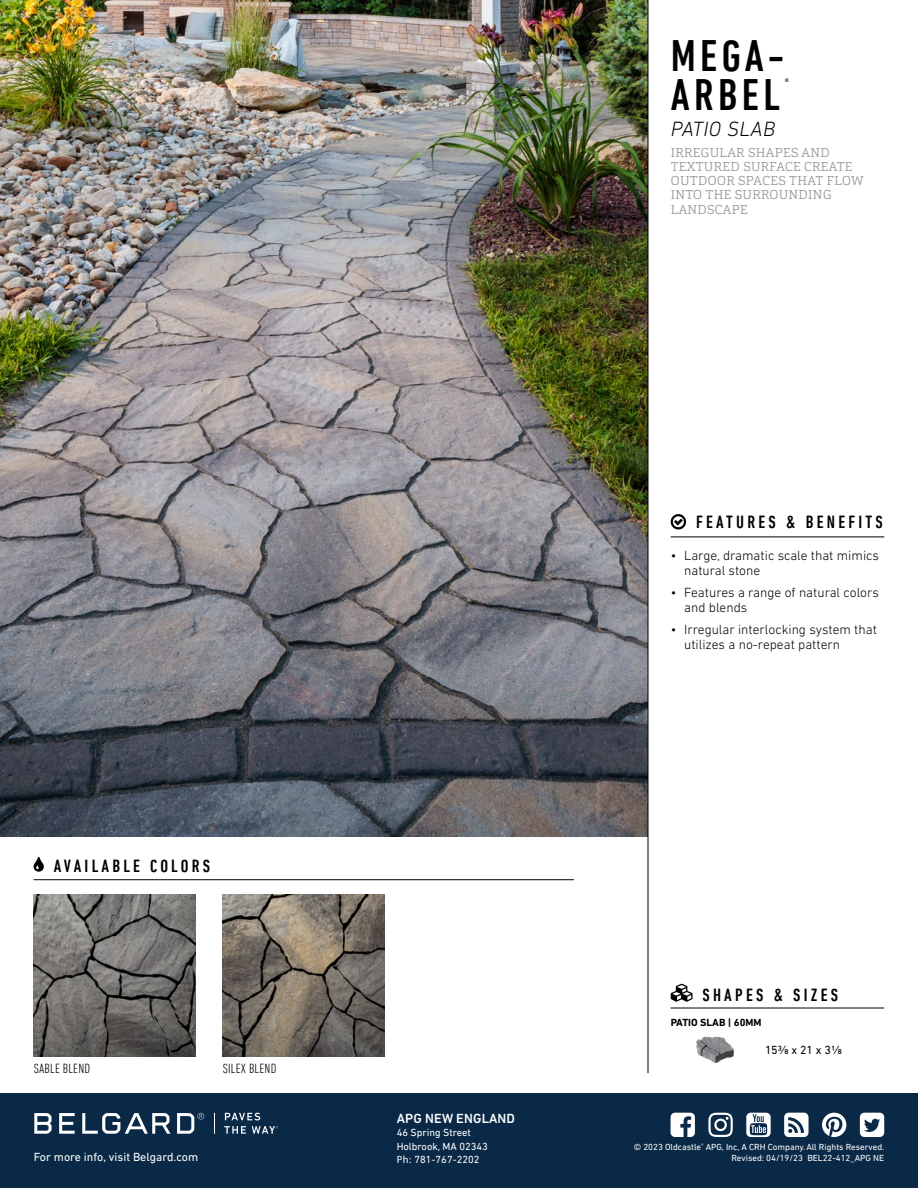
<style>
.page{position:relative;width:918px;height:1188px;background:#fff}
.page>*{position:absolute;margin:0;border:0;box-sizing:border-box;transform-origin:0 0}
.t1{font:500 condensed 45px/39px "DIN Next LT Pro";letter-spacing:.1em;color:#000}
.t2{font:italic 300 21px "DIN Next LT Pro";letter-spacing:.02em;color:#000}
.t3{font:500 condensed 18px "DIN Next LT Pro";letter-spacing:.18em;color:#000}
.t4{font:300 13.5px/15px "DIN Next LT Pro";color:#000}
.t5{font:300 condensed 13.5px "DIN Next LT Pro";letter-spacing:.02em;color:#000}
.t6{font:500 13.5px "DIN Next LT Pro";letter-spacing:.01em;color:#fff}
.t7{font:300 12.75px/14.2px "Cargan";letter-spacing:.02em;color:#959b9f}
.t8{font:12px "DIN Next LT Pro";color:#fff}
.t9{font:12px "DIN Next LT Pro";letter-spacing:-.01em;color:#000}
.t10{font:10.5px/13.5px "DIN Next LT Pro";color:#fff}
.t11{font:700 10.5px "DIN Next LT Pro";color:#000}
.t12{font:500 condensed 9.6px "DIN Next LT Pro";color:#000}
.t13{font:9px "DIN Next LT Pro";color:#fff}
.s1{font-family:"Myriad Pro"}
</style>
<div class="page">
<div style="left:0;top:1094px;width:918px;height:94px;background:#0a2947"></div>
<hr style="left:671px;top:537px;width:213px;height:1px;background:#000">
<svg style="left:671px;top:514px;width:15px;height:16px"></svg>
<img style="left:0;top:0;width:648px;height:836px">
<img style="left:34px;top:894px;width:162px;height:162px">
<img style="left:223px;top:894px;width:162px;height:162px">
<hr style="left:34px;top:879px;width:540px;height:1px;background:#000">
<svg style="left:34px;top:857px;width:10px;height:15px"></svg>
<hr style="left:671px;top:1008px;width:213px;height:1px;background:#000">
<svg style="left:671px;top:984px;width:22px;height:18px"></svg>
<img style="left:696px;top:1036px;width:38px;height:27px">
<hr style="left:648px;top:0;width:1px;height:1073px;background:#000">
<svg style="left:225px;top:1113px;width:35px;height:7px"></svg>
<svg style="left:224px;top:1126px;width:22px;height:8px"></svg>
<svg style="left:34px;top:1113px;width:18px;height:21px"></svg>
<svg style="left:59px;top:1113px;width:16px;height:21px"></svg>
<svg style="left:82px;top:1113px;width:88px;height:21px"></svg>
<svg style="left:177px;top:1113px;width:27px;height:21px"></svg>
<svg style="left:214px;top:1113px;width:1px;height:21px"></svg>
<svg style="left:252px;top:1126px;width:26px;height:8px"></svg>
<svg style="left:822px;top:1113px;width:24px;height:24px"></svg>
<svg style="left:708px;top:1113px;width:25px;height:24px"></svg>
<svg style="left:671px;top:1113px;width:24px;height:24px"></svg>
<svg style="left:860px;top:1113px;width:24px;height:24px"></svg>
<svg style="left:746px;top:1113px;width:25px;height:24px"></svg>
<svg style="left:784px;top:1113px;width:25px;height:24px"></svg>
<h3 class="t3" style="left:54px;top:855px;width:158px">AVAILABLE COLORS</h3>
<p class="t5" style="left:34px;top:1061px;width:58px">SABLE BLEND</p>
<p class="t5" style="left:223px;top:1061px;width:55px">SILEX BLEND</p>
<p class="t8" style="left:34px;top:1150px;width:166px">For more info, visit Belgard.com</p>
<h1 class="t1" style="left:671px;top:36px;width:115px">MEGA-<br>ARBEL</h1>
<p class="t12" style="left:785px;top:76px;width:6px">®</p>
<h2 class="t2" style="left:671px;top:116px;width:106px">PATIO SLAB</h2>
<p class="t7" style="left:671px;top:145px;width:195px">IRREGULAR SHAPES AND<br>TEXTURED SURFACE CREATE<br>OUTDOOR SPACES THAT FLOW<br>INTO THE SURROUNDING<br>LANDSCAPE</p>
<h3 class="t3" style="left:696px;top:512px;width:188px">FEATURES &amp; BENEFITS</h3>
<p class="t4" style="left:684px;top:548px;width:196px;text-indent:-14px">• Large, dramatic scale that mimics natural stone</p>
<p class="t4" style="left:684px;top:585px;width:196px;text-indent:-14px">• Features a range of natural colors and blends</p>
<p class="t4" style="left:684px;top:621px;width:194px;text-indent:-14px">• Irregular interlocking system that utilizes a no-repeat pattern</p>
<p class="t6" style="left:397px;top:1110px;width:120px">APG NEW ENGLAND</p>
<p class="t10" style="left:397px;top:1126px;width:93px">46 Spring Street<br>Holbrook, MA 02343<br><span class="s1">Ph:</span> 781-767-2202</p>
<h3 class="t3" style="left:703px;top:984px;width:137px">SHAPES &amp; SIZES</h3>
<p class="t11" style="left:671px;top:1016px;width:92px">PATIO SLAB | 60MM</p>
<p class="t9" style="left:765px;top:1043px;width:78px">153/8 x 21 x 31/8</p>
<p class="t13" style="left:634px;top:1142px;width:252px">© 2023 Oldcastle<sup>®</sup> APG, Inc, A CRH Company.All Rights Reserved.</p>
<p class="t13" style="left:731px;top:1153px;width:154px">Revised: 04/19/23 BEL22-412_APG NE</p>
</div>
